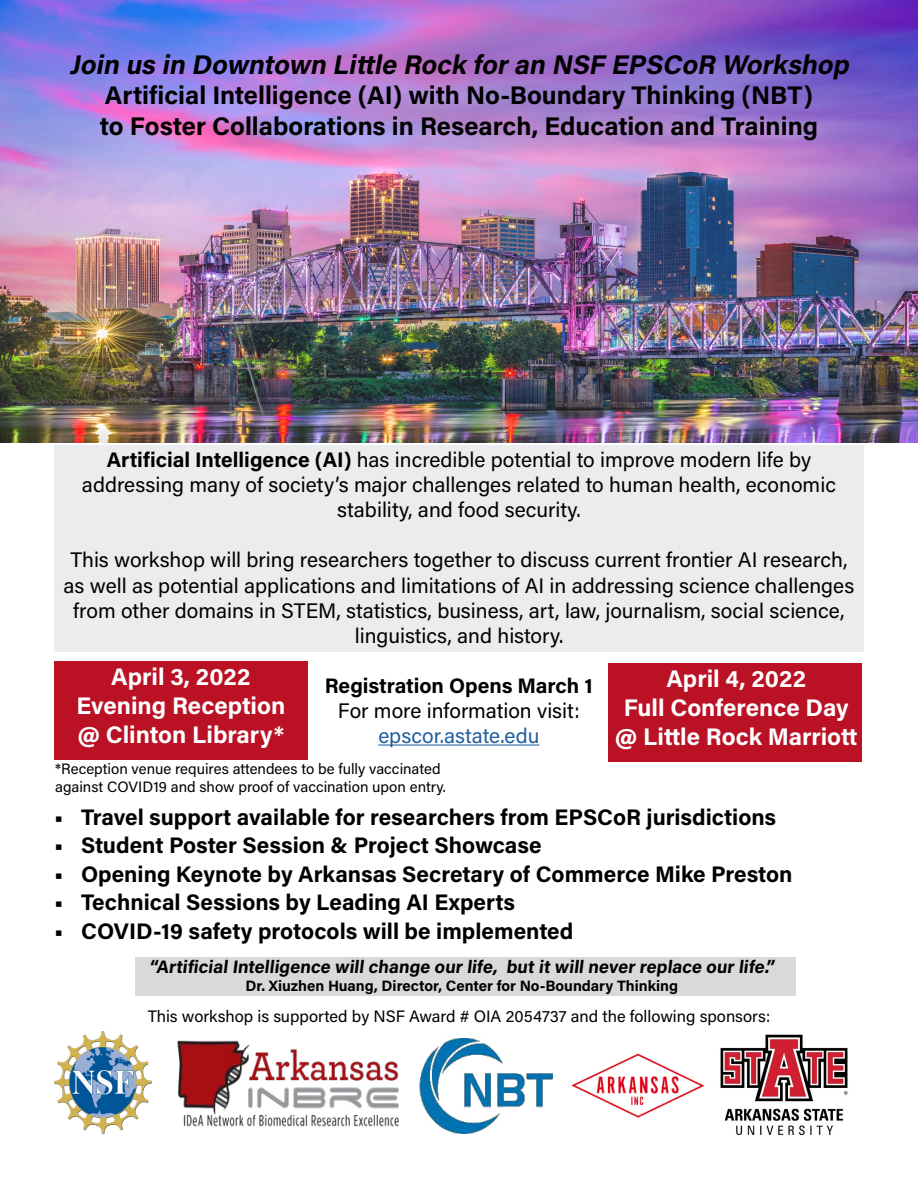
<style>
.page{position:relative;width:918px;height:1188px;background:#fff}
.page>*{position:absolute;margin:0;border:0;box-sizing:border-box;transform-origin:0 0}
.t1{font:italic 700 27px "Acumin Pro";color:#000}
.t2{font:700 25.5px/30.6px "Acumin Pro";color:#000}
.t3{font:700 24px/28.8px "Acumin Pro";color:#fff;text-align:center}
.t4{font:700 22.5px "Acumin Pro";color:#000}
.t5{font:21px/25.2px "Acumin Pro";color:#000;text-align:center}
.t6{font:700 21px "Acumin Pro";letter-spacing:-.005em;color:#000}
.t7{font:21px "Acumin Pro";color:#215e9e}
.t8{font:700 18px "Acumin Pro";color:#000}
.t9{font:16.5px "Acumin Pro";color:#000}
.t10{font:15px/18px "Acumin Pro";color:#000}
.t11{font:700 15px "Acumin Pro";color:#000}
.s1{font-weight:700}
</style>
<div class="page">
<div style="left:54px;top:445px;width:810px;height:207px;background:#ebeced"></div>
<div style="left:608px;top:663px;width:254px;height:99px;background:#ba1125"></div>
<div style="left:54px;top:661px;width:254px;height:99px;background:#ba1125"></div>
<img style="left:0;top:0;width:918px;height:443px">
<img style="left:54px;top:1031px;width:97px;height:103px">
<img style="left:177px;top:1040px;width:222px;height:86px">
<img style="left:571px;top:1053px;width:134px;height:65px">
<div style="left:135px;top:958px;width:661px;height:38px;background:#d7d9da"></div>
<img style="left:419px;top:1038px;width:134px;height:96px">
<hr style="left:378px;top:745px;width:161px;height:1px;background:#215e9e">
<img style="left:720px;top:1034px;width:128px;height:100px">
<p class="t1" style="left:69px;top:45px;width:787px">Join us in Downtown Little Rock foran NSF EPSCoR Workshop</p>
<p class="t2" style="left:100px;top:79px;width:720px">Artificial Intelligence (AI) with No-Boundary Thinking (NBT) to Foster Collaborations in Research, Education and Training</p>
<p class="t5" style="left:82px;top:446px;width:756px"><span class="s1">Artificial Intelligence (AI)</span> has incredible potential to improve modern life by addressing many of society’s major challenges related to human health, economic stability, and food security.</p>
<p class="t5" style="left:64px;top:547px;width:792px">This workshop will bring researchers together to discuss current frontier AI research, as well as potential applications and limitations of AI in addressing science challenges from other domains in STEM, statistics, business, art, law, journalism, social science, linguistics, and history.</p>
<p class="t3" style="left:76px;top:662px;width:210px">April 3, 2022<br>Evening Reception @ Clinton Library*</p>
<p class="t3" style="left:615px;top:663px;width:244px">April 4, 2022<br>Full Conference Day @ Little Rock Marriott</p>
<p class="t6" style="left:325px;top:670px;width:270px">Registration Opens March 1</p>
<p class="t5" style="left:338px;top:697px;width:244px">For more information visit:</p>
<p class="t7" style="left:378px;top:721px;width:163px">epscor.astate.edu</p>
<p class="t10" style="left:55px;top:759px;width:392px">*Reception venue requires attendees to be fully vaccinated against COVID19 and show proof of vaccination upon entry.</p>
<p class="t4" style="left:54px;top:801px;width:724px">• Travel support available for researchers from EPSCoR jurisdictions</p>
<p class="t4" style="left:54px;top:830px;width:489px">• Student Poster Session &amp; Project Showcase</p>
<p class="t4" style="left:54px;top:858px;width:740px">• Opening Keynote by Arkansas Secretary of Commerce Mike Preston</p>
<p class="t4" style="left:54px;top:887px;width:463px">• Technical Sessions by Leading AI Experts</p>
<p class="t4" style="left:54px;top:915px;width:521px">• COVID-19 safety protocols will be implemented</p>
<p class="t8" style="left:149px;top:954px;width:630px">“Artificial Intelligence will change our life, but it will never replace our life.”</p>
<p class="t11" style="left:245px;top:975px;width:434px">Dr. Xiuzhen Huang, Director, Center for No-Boundary Thinking</p>
<p class="t9" style="left:148px;top:1005px;width:624px">This workshop is supported by NSF Award # OIA 2054737 and the following sponsors:</p>
</div>
